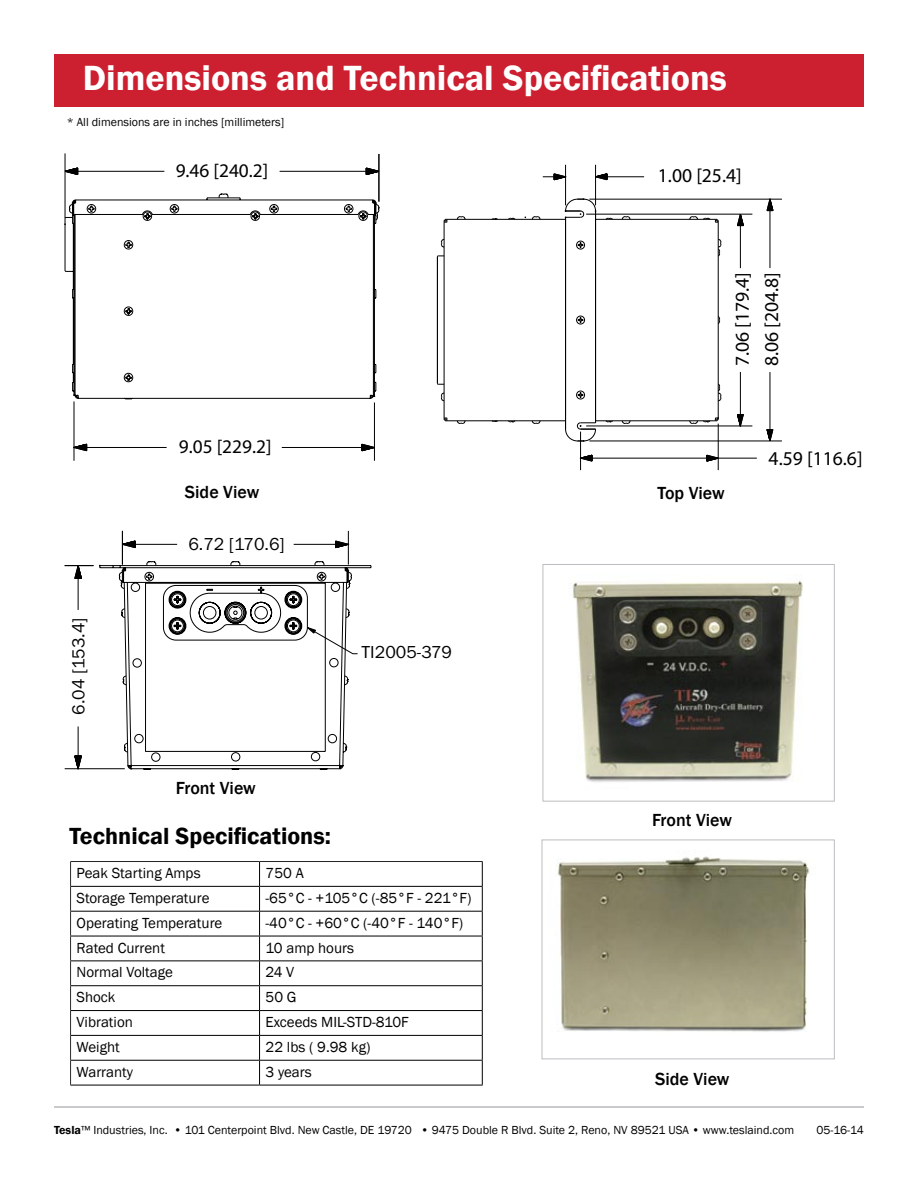
<style>
.page{position:relative;width:918px;height:1188px;background:#fff}
.page>*{position:absolute;margin:0;border:0;box-sizing:border-box;transform-origin:0 0}
.t1{font:600 36px "Franklin Gothic";color:#fff}
.t2{font:600 24px "Franklin Gothic";color:#000}
.t3{font:19.65px/29.4px "Myriad Pro";color:#000}
.t4{font:19.35px "Myriad Pro";color:#000}
.t5{font:500 18px "Franklin Gothic";color:#000}
.t6{font:18px "Franklin Gothic";color:#000}
.t7{font:15px "Franklin Gothic";color:#000}
.t8{font:12px "Franklin Gothic";color:#000}
.s1{font-weight:600}
</style>
<div class="page">
<div style="left:54px;top:54px;width:810px;height:53px;background:#cc2030"></div>
<hr style="left:70px;top:886px;width:190px;height:1px;background:#000">
<hr style="left:260px;top:886px;width:223px;height:1px;background:#000">
<hr style="left:70px;top:911px;width:190px;height:1px;background:#000">
<hr style="left:260px;top:911px;width:223px;height:1px;background:#000">
<hr style="left:70px;top:936px;width:190px;height:1px;background:#000">
<hr style="left:260px;top:936px;width:223px;height:1px;background:#000">
<hr style="left:70px;top:961px;width:190px;height:1px;background:#000">
<hr style="left:260px;top:961px;width:223px;height:1px;background:#000">
<hr style="left:70px;top:985px;width:190px;height:1px;background:#000">
<hr style="left:260px;top:985px;width:223px;height:1px;background:#000">
<hr style="left:70px;top:1010px;width:190px;height:1px;background:#000">
<hr style="left:260px;top:1010px;width:223px;height:1px;background:#000">
<hr style="left:70px;top:1035px;width:190px;height:1px;background:#000">
<hr style="left:260px;top:1035px;width:223px;height:1px;background:#000">
<hr style="left:70px;top:1060px;width:190px;height:1px;background:#000">
<hr style="left:260px;top:1060px;width:223px;height:1px;background:#000">
<svg style="left:259px;top:863px;width:1px;height:222px"></svg>
<svg style="left:482px;top:863px;width:1px;height:222px"></svg>
<hr style="left:70px;top:1085px;width:190px;height:1px;background:#000">
<hr style="left:260px;top:1085px;width:223px;height:1px;background:#000">
<div style="left:69px;top:860px;width:479px;height:266px;border:2px solid #fff"></div>
<hr style="left:54px;top:1107px;width:810px;height:1px;background:#939598">
<hr style="left:122px;top:531px;width:1px;height:34px;background:#000">
<hr style="left:348px;top:531px;width:1px;height:34px;background:#000">
<hr style="left:135px;top:544px;width:42px;height:1px;background:#000">
<hr style="left:294px;top:544px;width:42px;height:1px;background:#000">
<svg style="left:121px;top:541px;width:15px;height:7px"></svg>
<svg style="left:335px;top:541px;width:15px;height:7px"></svg>
<hr style="left:65px;top:768px;width:60px;height:1px;background:#000">
<hr style="left:78px;top:578px;width:1px;height:32px;background:#000">
<hr style="left:78px;top:726px;width:1px;height:30px;background:#000">
<svg style="left:65px;top:565px;width:28px;height:14px"></svg>
<svg style="left:74px;top:755px;width:8px;height:14px"></svg>
<svg style="left:99px;top:561px;width:259px;height:208px"></svg>
<svg style="left:65px;top:249px;width:311px;height:150px"></svg>
<hr style="left:374px;top:402px;width:1px;height:59px;background:#000">
<hr style="left:74px;top:401px;width:1px;height:60px;background:#000">
<hr style="left:282px;top:447px;width:80px;height:1px;background:#000">
<hr style="left:87px;top:447px;width:80px;height:1px;background:#000">
<svg style="left:361px;top:444px;width:14px;height:7px"></svg>
<svg style="left:73px;top:394px;width:302px;height:3px"></svg>
<svg style="left:73px;top:444px;width:14px;height:7px"></svg>
<hr style="left:65px;top:153px;width:1px;height:65px;background:#000">
<hr style="left:379px;top:154px;width:1px;height:48px;background:#000">
<hr style="left:78px;top:171px;width:86px;height:1px;background:#000">
<hr style="left:280px;top:171px;width:86px;height:1px;background:#000">
<svg style="left:64px;top:168px;width:14px;height:7px"></svg>
<svg style="left:366px;top:168px;width:13px;height:7px"></svg>
<svg style="left:64px;top:194px;width:315px;height:55px"></svg>
<hr style="left:444px;top:222px;width:1px;height:196px;background:#000">
<hr style="left:596px;top:421px;width:119px;height:1px;background:#000">
<hr style="left:447px;top:421px;width:119px;height:1px;background:#000">
<hr style="left:718px;top:222px;width:1px;height:196px;background:#000">
<hr style="left:447px;top:219px;width:119px;height:1px;background:#000">
<hr style="left:596px;top:219px;width:119px;height:1px;background:#000">
<svg style="left:444px;top:417px;width:4px;height:5px"></svg>
<svg style="left:444px;top:219px;width:4px;height:4px"></svg>
<hr style="left:437px;top:267px;width:1px;height:106px;background:#000">
<svg style="left:437px;top:373px;width:7px;height:12px"></svg>
<svg style="left:437px;top:255px;width:7px;height:12px"></svg>
<svg style="left:605px;top:420px;width:8px;height:3px"></svg>
<svg style="left:718px;top:316px;width:2px;height:8px"></svg>
<svg style="left:605px;top:218px;width:8px;height:2px"></svg>
<svg style="left:441px;top:239px;width:4px;height:8px"></svg>
<svg style="left:441px;top:393px;width:4px;height:8px"></svg>
<svg style="left:622px;top:420px;width:8px;height:4px"></svg>
<svg style="left:718px;top:383px;width:4px;height:18px"></svg>
<svg style="left:718px;top:239px;width:4px;height:18px"></svg>
<svg style="left:689px;top:216px;width:30px;height:7px"></svg>
<svg style="left:622px;top:216px;width:8px;height:4px"></svg>
<hr style="left:595px;top:165px;width:1px;height:40px;background:#000">
<hr style="left:565px;top:165px;width:1px;height:40px;background:#000">
<hr style="left:607px;top:177px;width:37px;height:1px;background:#000">
<svg style="left:595px;top:173px;width:13px;height:7px"></svg>
<svg style="left:543px;top:173px;width:24px;height:7px"></svg>
<hr style="left:586px;top:214px;width:166px;height:1px;background:#000">
<hr style="left:586px;top:426px;width:166px;height:1px;background:#000">
<hr style="left:740px;top:226px;width:1px;height:42px;background:#000">
<hr style="left:740px;top:372px;width:1px;height:43px;background:#000">
<svg style="left:737px;top:213px;width:7px;height:13px"></svg>
<svg style="left:737px;top:414px;width:7px;height:13px"></svg>
<hr style="left:589px;top:441px;width:193px;height:1px;background:#000">
<hr style="left:589px;top:199px;width:193px;height:1px;background:#000">
<hr style="left:770px;top:372px;width:1px;height:58px;background:#000">
<hr style="left:770px;top:211px;width:1px;height:57px;background:#000">
<svg style="left:766px;top:429px;width:7px;height:13px"></svg>
<svg style="left:766px;top:198px;width:7px;height:13px"></svg>
<hr style="left:718px;top:424px;width:1px;height:46px;background:#000">
<hr style="left:580px;top:432px;width:1px;height:38px;background:#000">
<hr style="left:592px;top:458px;width:115px;height:1px;background:#000">
<hr style="left:718px;top:458px;width:39px;height:1px;background:#000">
<svg style="left:706px;top:455px;width:14px;height:7px"></svg>
<svg style="left:689px;top:417px;width:30px;height:7px"></svg>
<svg style="left:457px;top:198px;width:139px;height:244px"></svg>
<svg style="left:579px;top:455px;width:14px;height:7px"></svg>
<img style="left:572px;top:581px;width:231px;height:201px">
<div style="left:543px;top:564px;width:292px;height:238px;border:1px solid #bcbdc0"></div>
<img style="left:544px;top:856px;width:266px;height:201px">
<div style="left:542px;top:840px;width:293px;height:219px;border:1px solid #bcbdc0"></div>
<h1 class="t1" style="left:83px;top:56px;width:645px">Dimensions and Technical Specifications</h1>
<p class="t8" style="left:67px;top:114px;width:219px">* All dimensions are in inches [millimeters]</p>
<p class="t4" style="left:176px;top:158px;width:94px">9.46 [240.2]</p>
<p class="t4" style="left:179px;top:435px;width:94px">9.05 [229.2]</p>
<p class="t5" style="left:185px;top:481px;width:76px">Side View</p>
<p class="t6" style="left:67px;top:715px;width:99px;rotate:-90deg">6.04 [153.4]</p>
<p class="t6" style="left:188px;top:533px;width:98px">6.72 [170.6]</p>
<p class="t5" style="left:176px;top:777px;width:81px">Front View</p>
<h2 class="t2" style="left:69px;top:821px;width:263px">Technical Specifications:</h2>
<p class="t6" style="left:362px;top:641px;width:92px">TI2005-379</p>
<p class="t7" style="left:77px;top:864px;width:126px">Peak Starting Amps</p>
<p class="t7" style="left:266px;top:864px;width:40px">750 A</p>
<p class="t7" style="left:77px;top:889px;width:134px">Storage Temperature</p>
<p class="t7" style="left:266px;top:889px;width:208px">-65°C - +105°C (-85°F - 221°F)</p>
<p class="t7" style="left:77px;top:913px;width:147px">Operating Temperature</p>
<p class="t7" style="left:266px;top:913px;width:199px">-40°C - +60°C (-40°F - 140°F)</p>
<p class="t7" style="left:77px;top:938px;width:90px">Rated Current</p>
<p class="t7" style="left:266px;top:938px;width:90px">10 amp hours</p>
<p class="t7" style="left:77px;top:963px;width:98px">Normal Voltage</p>
<p class="t7" style="left:266px;top:963px;width:30px">24 V</p>
<p class="t7" style="left:77px;top:988px;width:40px">Shock</p>
<p class="t7" style="left:266px;top:988px;width:33px">50 G</p>
<p class="t7" style="left:77px;top:1013px;width:58px">Vibration</p>
<p class="t7" style="left:266px;top:1013px;width:145px">Exceeds MIL-STD-810F</p>
<p class="t7" style="left:77px;top:1038px;width:45px">Weight</p>
<p class="t7" style="left:266px;top:1038px;width:107px">22 lbs ( 9.98 kg)</p>
<p class="t7" style="left:77px;top:1062px;width:58px">Warranty</p>
<p class="t7" style="left:266px;top:1062px;width:48px">3 years</p>
<h3 class="t3" style="left:658px;top:160px;width:85px">1.00 [25.4]</h3>
<h3 class="t3" style="left:727px;top:366px;width:95px;rotate:-90deg">7.06 [179.4]<br>8.06 [204.8]</h3>
<p class="t5" style="left:657px;top:482px;width:69px">Top View</p>
<h3 class="t3" style="left:769px;top:443px;width:95px">4.59 [116.6]</h3>
<p class="t5" style="left:652px;top:809px;width:81px">Front View</p>
<p class="t5" style="left:655px;top:1068px;width:76px">Side View</p>
<p class="t8" style="left:54px;top:1123px;width:742px"><span class="s1">Tesla</span>™ Industries, Inc. • 101 Centerpoint Blvd. New Castle, DE 19720 • 9475 Double R Blvd. Suite 2, Reno, NV 89521 USA • www.teslaind.com</p>
<p class="t8" style="left:817px;top:1123px;width:49px">05-16-14</p>
</div>
